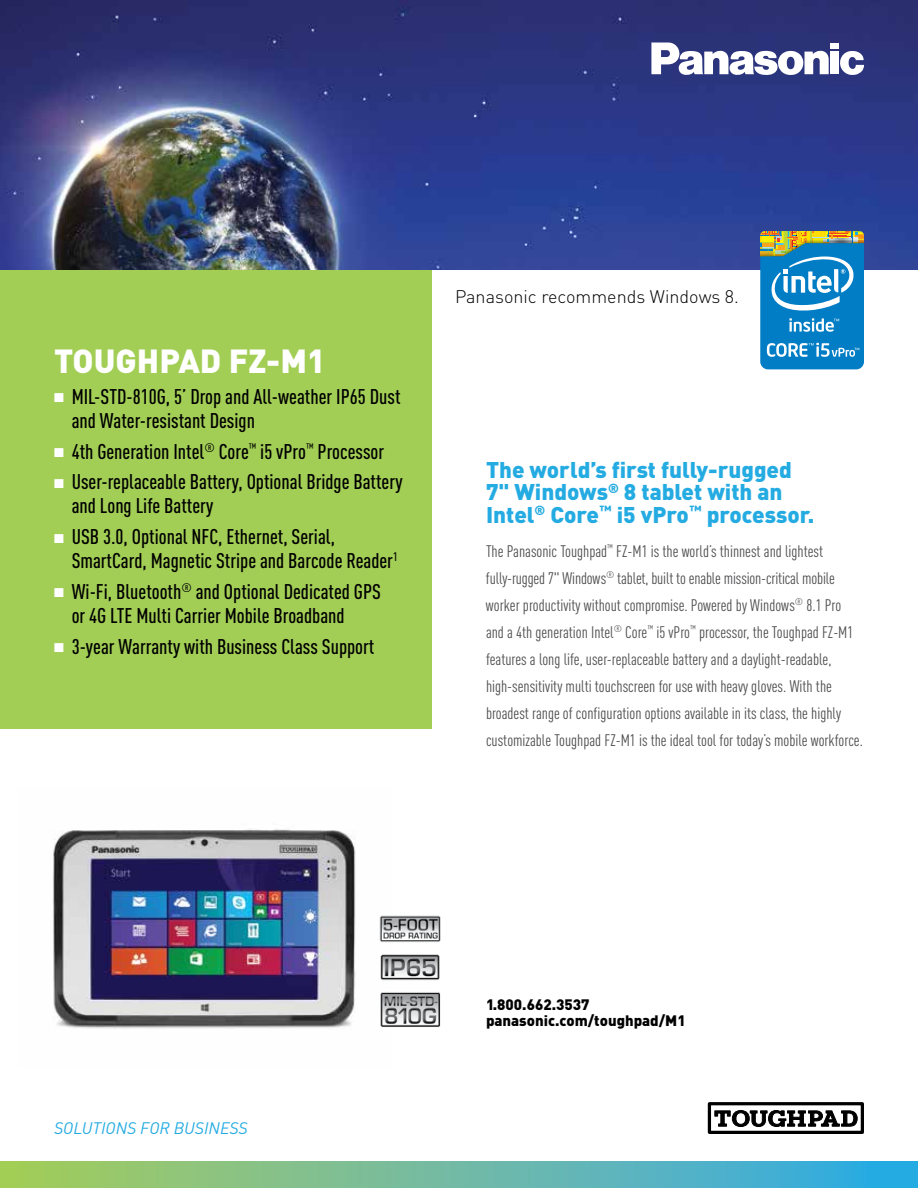
<style>
.page{position:relative;width:918px;height:1188px;background:#fff}
.page>*{position:absolute;margin:0;border:0;box-sizing:border-box;transform-origin:0 0}
.t1{font:900 33px "DIN";color:#fff}
.t2{font:900 22.5px/22.5px "DIN";color:#24abe2}
.t3{font:500 21px/24px "DIN Cond";color:#000}
.t4{font:300 18px "DIN";color:#000}
.t5{font:16.5px/27px "DIN Cond";color:#4d4d4f}
.t6{font:italic 16.5px "DIN";color:#24abe2}
.t7{font:900 15px/16.5px "DIN";color:#000}
.s1{color:#fff}
</style>
<div class="page">
<img style="left:0;top:0;width:918px;height:270px">
<svg style="left:840px;top:51px;width:24px;height:24px"></svg>
<div style="left:830px;top:43px;width:9px;height:5px;background:#fff"></div>
<div style="left:830px;top:52px;width:9px;height:22px;background:#fff"></div>
<svg style="left:651px;top:43px;width:178px;height:32px"></svg>
<div style="left:708px;top:1102px;width:156px;height:32px;border:3px solid #000"></div>
<svg style="left:714px;top:1110px;width:144px;height:17px"></svg>
<svg style="left:0;top:1161px;width:918px;height:27px;background:#6dbaa2"></svg>
<div style="left:0;top:270px;width:432px;height:459px;background:#a2ce55"></div>
<svg style="left:760px;top:231px;width:104px;height:138px;background:#3d96bd"></svg>
<img style="left:53px;top:828px;width:340px;height:201px">
<img style="left:379px;top:953px;width:61px;height:27px">
<img style="left:379px;top:992px;width:62px;height:37px">
<img style="left:380px;top:915px;width:61px;height:27px">
<h1 class="t1" style="left:54px;top:339px;width:273px">ToughPad FZ-m1</h1>
<p class="t3" style="left:72px;top:384px;width:330px;text-indent:-18px"><span class="s1">■</span> MIL-STD-810G, 5’ Drop and All-weather IP65 Dust and Water-resistant Design</p>
<p class="t3" style="left:54px;top:439px;width:332px"><span class="s1">■</span> 4th Generation Intel<sup>®</sup> Core<sup>™</sup> i5 vPro<sup>™</sup> Processor</p>
<p class="t3" style="left:72px;top:469px;width:332px;text-indent:-18px"><span class="s1">■</span> User-replaceable Battery, Optional Bridge Battery and Long Life Battery</p>
<p class="t3" style="left:72px;top:524px;width:328px;text-indent:-18px"><span class="s1">■</span> USB 3.0, Optional NFC, Ethernet, Serial,<br>SmartCard, Magnetic Stripe and Barcode Reader<sup>1</sup></p>
<p class="t3" style="left:72px;top:579px;width:311px;text-indent:-18px"><span class="s1">■</span> Wi-Fi, Bluetooth<sup>®</sup> and Optional Dedicated GPS or 4G LTE Multi Carrier Mobile Broadband</p>
<p class="t3" style="left:54px;top:634px;width:322px"><span class="s1">■</span> 3-year Warranty with Business Class Support</p>
<p class="t4" style="left:455px;top:286px;width:285px">Panasonic recommends Windows 8.</p>
<h2 class="t2" style="left:486px;top:457px;width:330px">The world’s first fully-rugged<br>7" Windows<sup>®</sup> 8 tablet with an<br>Intel<sup>®</sup> Core<sup>™</sup> i5 vPro<sup>™</sup> processor.</h2>
<p class="t5" style="left:486px;top:537px;width:378px">The Panasonic Toughpad<sup>™</sup> FZ-M1 is the world’s thinnest and lightest fully-rugged 7" Windows<sup>®</sup> tablet, built to enable mission-critical mobile worker productivity without compromise. Powered by Windows<sup>®</sup> 8.1 Pro and a 4th generation Intel<sup>®</sup> Core<sup>™</sup> i5 vPro<sup>™</sup> processor, the Toughpad FZ-M1 features a long life, user-replaceable battery and a daylight-readable, high-sensitivity multi touchscreen for use with heavy gloves. With the broadest range of configuration options available in its class, the highly customizable Toughpad FZ-M1 is the ideal tool for today’s mobile workforce.</p>
<p class="t6" style="left:54px;top:1118px;width:195px">SOLUTIONS FOR BUSINESS</p>
<p class="t7" style="left:486px;top:995px;width:201px">1.800.662.3537 panasonic.com/toughpad/M1</p>
</div>
